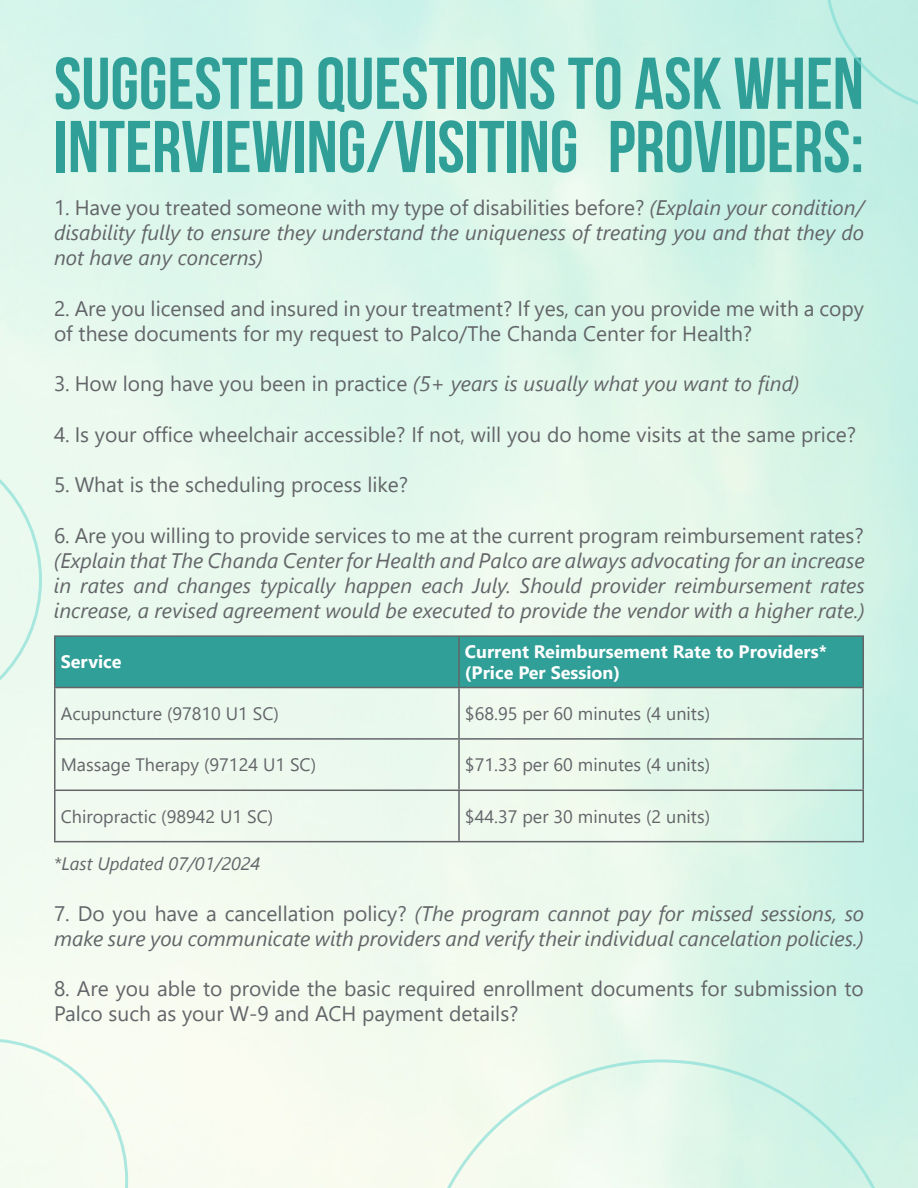
<style>
.page{position:relative;width:918px;height:1188px;background:#fff}
.page>*{position:absolute;margin:0;border:0;box-sizing:border-box;transform-origin:0 0}
.t1{font:700 73.05px/63.3px "Bebas Neue";color:#309f97}
.t2{font:italic 21px/25.2px "Segoe UI";color:#636569;text-align:justify}
.t3{font:21px/25.2px "Segoe UI";color:#636569}
.t4{font:18px "Segoe UI";color:#636569}
.t5{font:700 18px/21.6px "Segoe UI";color:#fff}
.t6{font:italic 18px "Segoe UI";color:#636569}
.s1{font-style:normal}
.s2{font-style:inherit}
</style>
<div class="page">
<div style="left:56px;top:637px;width:806px;height:50px;background:#309f97"></div>
<hr style="left:54px;top:635px;width:405px;height:2px;background:#636569">
<hr style="left:54px;top:637px;width:2px;height:50px;background:#636569">
<hr style="left:459px;top:635px;width:405px;height:2px;background:#636569">
<hr style="left:458px;top:637px;width:2px;height:50px;background:#636569">
<hr style="left:862px;top:637px;width:2px;height:50px;background:#636569">
<hr style="left:54px;top:687px;width:405px;height:1px;background:#636569">
<hr style="left:54px;top:688px;width:2px;height:50px;background:#636569">
<hr style="left:459px;top:687px;width:405px;height:1px;background:#636569">
<hr style="left:458px;top:688px;width:2px;height:50px;background:#636569">
<hr style="left:862px;top:688px;width:2px;height:50px;background:#636569">
<hr style="left:54px;top:738px;width:405px;height:2px;background:#636569">
<hr style="left:54px;top:740px;width:2px;height:50px;background:#636569">
<hr style="left:459px;top:738px;width:405px;height:2px;background:#636569">
<hr style="left:458px;top:740px;width:2px;height:50px;background:#636569">
<hr style="left:862px;top:740px;width:2px;height:50px;background:#636569">
<hr style="left:54px;top:790px;width:405px;height:1px;background:#636569">
<hr style="left:54px;top:791px;width:2px;height:50px;background:#636569">
<hr style="left:459px;top:790px;width:405px;height:1px;background:#636569">
<hr style="left:458px;top:791px;width:2px;height:50px;background:#636569">
<hr style="left:862px;top:791px;width:2px;height:50px;background:#636569">
<hr style="left:54px;top:841px;width:405px;height:1px;background:#636569">
<hr style="left:459px;top:841px;width:405px;height:1px;background:#636569">
<svg style="left:419px;top:1059px;width:484px;height:129px"></svg>
<div style="left:0;top:1038px;width:128px;height:150px;background:#f5fbf1"></div>
<div style="left:824px;top:0;width:94px;height:113px;background:#c1eee4"></div>
<div style="left:0;top:437px;width:42px;height:285px;background:#eafaef"></div>
<p class="t1" style="left:54px;top:51px;width:812px">SUGGESTED QUESTIONS TO ASK WHEN<br>INTERVIEWING/VISITING PROVIDERS:</p>
<p class="t2" style="left:54px;top:192px;width:812px"><span class="s1">1. Have you treated someone with my type of disabilities before?</span> (Explain your condition/ disability fully to ensure they understand the uniqueness of treating you and that they do not have any concerns)</p>
<p class="t3" style="left:54px;top:294px;width:811px">2. Are you licensed and insured in your treatment? If yes, can you provide me with a copy of these documents for my request to Palco/The Chanda Center for Health?</p>
<p class="t2" style="left:54px;top:368px;width:747px"><span class="s1">3. How long have you been in practice</span> (5+ years is usually what you want to <span class="s2">f</span>ind)</p>
<p class="t3" style="left:54px;top:420px;width:804px">4. Is your office wheelchair accessible? If not, will you do home visits at the same price?</p>
<p class="t3" style="left:54px;top:470px;width:356px">5. What is the scheduling process like?</p>
<p class="t2" style="left:54px;top:519px;width:812px"><span class="s1">6. Are you willing to provide services to me at the current program reimbursement rates? </span>(Explain that The Chanda Center for Health and Palco are always advocating for an increase in rates and changes typically happen each July. Should provider reimbursement rates increase, a revised agreement would be executed to provide the vendor with a higher rate.)</p>
<p class="t5" style="left:61px;top:650px;width:62px">Service</p>
<p class="t5" style="left:465px;top:639px;width:363px">Current Reimbursement Rate to Providers* (Price Per Session)</p>
<p class="t4" style="left:61px;top:696px;width:220px">Acupuncture (97810 U1 SC)</p>
<p class="t4" style="left:465px;top:696px;width:247px">$68.95 per 60 minutes (4 units)</p>
<p class="t4" style="left:61px;top:748px;width:257px">Massage Therapy (97124 U1 SC)</p>
<p class="t4" style="left:465px;top:748px;width:247px">$71.33 per 60 minutes (4 units)</p>
<p class="t4" style="left:61px;top:799px;width:214px">Chiropractic (98942 U1 SC)</p>
<p class="t4" style="left:465px;top:799px;width:247px">$44.37 per 30 minutes (2 units)</p>
<p class="t6" style="left:54px;top:847px;width:208px">*Last Updated 07/01/2024</p>
<p class="t2" style="left:54px;top:897px;width:811px"><span class="s1">7. Do you have a cancellation policy?</span> (The program cannot pay for missed sessions, so make sure you communicate with providers and verify their individual cancelation policies.)</p>
<p class="t3" style="left:54px;top:974px;width:811px">8. Are you able to provide the basic required enrollment documents for submission to<br>Palco such as your W-9 and ACH payment details?</p>
</div>
